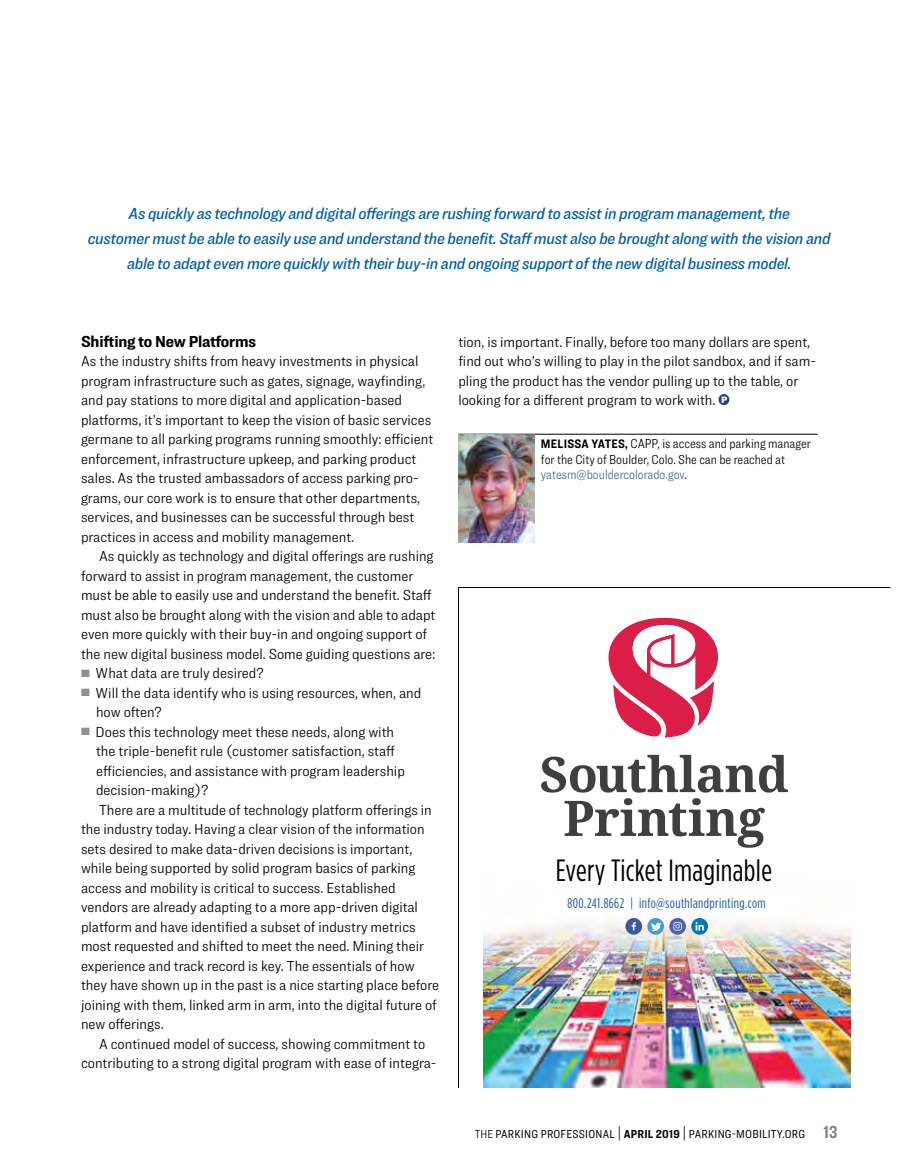
<style>
.page{position:relative;width:905px;height:1175px;background:#fff}
.page>*{position:absolute;margin:0;border:0;box-sizing:border-box;transform-origin:0 0}
.t1{font:30.75px "Gotham Condensed";letter-spacing:.01em;color:#000}
.t2{font:16.5px/24.8px "Ringside Condensed Med Ital";letter-spacing:-.015em;color:#005da4;text-align:center;scale:1.1 1}
.t3{font:700 16.5px "Ringside Condensed";letter-spacing:-.01em;color:#000;scale:1.1 1}
.t4{font:300 15px/19.5px "Ringside Condensed";color:#000;scale:1.1 1}
.t5{font:13.95px "Gotham Condensed";letter-spacing:.03em;color:#1d53a5}
.t6{font:300 13.5px/15.8px "Ringside Condensed";color:#000}
.t7{font:12px "Ringside Condensed";letter-spacing:.02em;color:#000}
.s1{color:#8e9092}
.s2{font-weight:700;font-size:12.75px}
.s3{color:#40698c}
.s4{font-weight:300}
.s5{font-size:15.6px}
.s6{font-weight:700}
.s7{font-family:"Ringside Compressed";font-weight:700;font-size:18px;color:#808285}
</style>
<div class="page">
<hr style="left:458px;top:434px;width:359px;height:1px;background:#000">
<div style="left:718px;top:394px;width:11px;height:11px;background:#25408f;border-radius:50%"></div>
<svg style="left:721px;top:396px;width:6px;height:7px"></svg>
<img style="left:458px;top:434px;width:77px;height:108px">
<svg style="left:458px;top:587px;width:432px;height:501px"></svg>
<div style="left:483px;top:612px;width:367px;height:476px;background:#fff"></div>
<img style="left:483px;top:918px;width:367px;height:170px">
<svg style="left:541px;top:755px;width:247px;height:37px"></svg>
<svg style="left:564px;top:798px;width:201px;height:49px"></svg>
<svg style="left:608px;top:617px;width:110px;height:121px"></svg>
<div style="left:625px;top:918px;width:17px;height:16px;background:#3d5a98;border-radius:50%"></div>
<svg style="left:631px;top:922px;width:5px;height:8px"></svg>
<div style="left:647px;top:918px;width:17px;height:16px;background:#429cd6;border-radius:50%"></div>
<svg style="left:651px;top:922px;width:10px;height:9px"></svg>
<svg style="left:669px;top:918px;width:17px;height:16px"></svg>
<svg style="left:673px;top:922px;width:8px;height:8px"></svg>
<svg style="left:691px;top:918px;width:17px;height:16px"></svg>
<svg style="left:695px;top:922px;width:8px;height:8px"></svg>
<p class="t2" style="left:88px;top:201px;width:676px">As quickly as technology and digital offerings are rushing forward to assist in program management, the<br>customer must be able to easily use and understand the benefit. Staff must also be brought along with the vision and able to adapt even more quickly with their buy-in and ongoing support of the new digital business model.</p>
<p class="t3" style="left:81px;top:329px;width:161px">Shifting to New Platforms</p>
<p class="t4" style="left:81px;top:351px;width:322px">As the industry shifts from heavy investments in physical program infrastructure such as gates, signage, wayfinding, and pay stations to more digital and application-based platforms, it’s important to keep the vision of basic services germane to all parking programs running smoothly: efficient enforcement, infrastructure upkeep, and parking product sales. As the trusted ambassadors of access parking pro&shy;grams, our core work is to ensure that other departments, services, and businesses can be successful through best practices in access and mobility management.</p>
<p class="t4" style="left:81px;top:546px;width:324px;text-indent:18px">As quickly as technology and digital offerings are rushing forward to assist in program management, the customer must be able to easily use and understand the benefit. Staff must also be brought along with the vision and able to adapt even more quickly with their buy-in and ongoing support of the new digital business model. Some guiding questions are:</p>
<p class="t4" style="left:81px;top:663px;width:168px"><span class="s1">■</span> What data are truly desired?</p>
<p class="t4" style="left:96px;top:683px;width:297px;text-indent:-15px"><span class="s1">■</span> Will the data identify who is using resources, when, and how often?</p>
<p class="t4" style="left:81px;top:722px;width:286px"><span class="s1">■</span> Does this technology meet these needs, along with</p>
<p class="t4" style="left:96px;top:741px;width:273px">the triple-benefit rule (customer satisfaction, staff</p>
<p class="t4" style="left:96px;top:761px;width:282px">efficiencies, and assistance with program leadership</p>
<p class="t4" style="left:96px;top:780px;width:104px">decision-making)?</p>
<p class="t4" style="left:99px;top:800px;width:304px">There are a multitude of technology platform offerings in</p>
<p class="t4" style="left:81px;top:819px;width:314px">the industry today. Having a clear vision of the information</p>
<p class="t4" style="left:81px;top:839px;width:303px">sets desired to make data-driven decisions is important,</p>
<p class="t4" style="left:81px;top:858px;width:305px">while being supported by solid program basics of parking</p>
<p class="t4" style="left:81px;top:878px;width:287px">access and mobility is critical to success. Established</p>
<p class="t4" style="left:81px;top:897px;width:308px">vendors are already adapting to a more app-driven digital</p>
<p class="t4" style="left:81px;top:917px;width:306px">platform and have identified a subset of industry metrics</p>
<p class="t4" style="left:81px;top:936px;width:313px">most requested and shifted to meet the need. Mining their</p>
<p class="t4" style="left:81px;top:956px;width:305px">experience and track record is key. The essentials of how</p>
<p class="t4" style="left:81px;top:975px;width:327px">they have shown up in the past is a nice starting place before</p>
<p class="t4" style="left:81px;top:995px;width:325px">joining with them, linked arm in arm, into the digital future of</p>
<p class="t4" style="left:81px;top:1014px;width:77px">new offerings.</p>
<p class="t4" style="left:99px;top:1034px;width:298px">A continued model of success, showing commitment to</p>
<p class="t4" style="left:81px;top:1053px;width:324px">contributing to a strong digital program with ease of integra-</p>
<p class="t4" style="left:458px;top:332px;width:326px">tion, is important. Finally, before too many dollars are spent, find out who’s willing to play in the pilot sandbox, and if sam&shy;pling the product has the vendor pulling up to the table, or looking for a different program to work with.</p>
<p class="t6" style="left:541px;top:435px;width:271px"><span class="s2">MELISSA YATES,</span> CAPP, is access and parking manager for the City of Boulder, Colo. She can be reached at <span class="s3">yatesm@bouldercolorado.gov</span>.</p>
<h1 class="t1" style="left:556px;top:853px;width:218px">Every Ticket Imaginable</h1>
<p class="t5" style="left:567px;top:896px;width:199px">800.241.8662 | info@southlandprinting.com</p>
<p class="t7" style="left:475px;top:1125px;width:364px"><span class="s4">THE</span> PARKING PROFESSIONAL <span class="s5">|</span> <span class="s6">APRIL 2019</span> <span class="s5">|</span> PARKING-MOBILITY.ORG <span class="s7">13</span></p>
</div>
